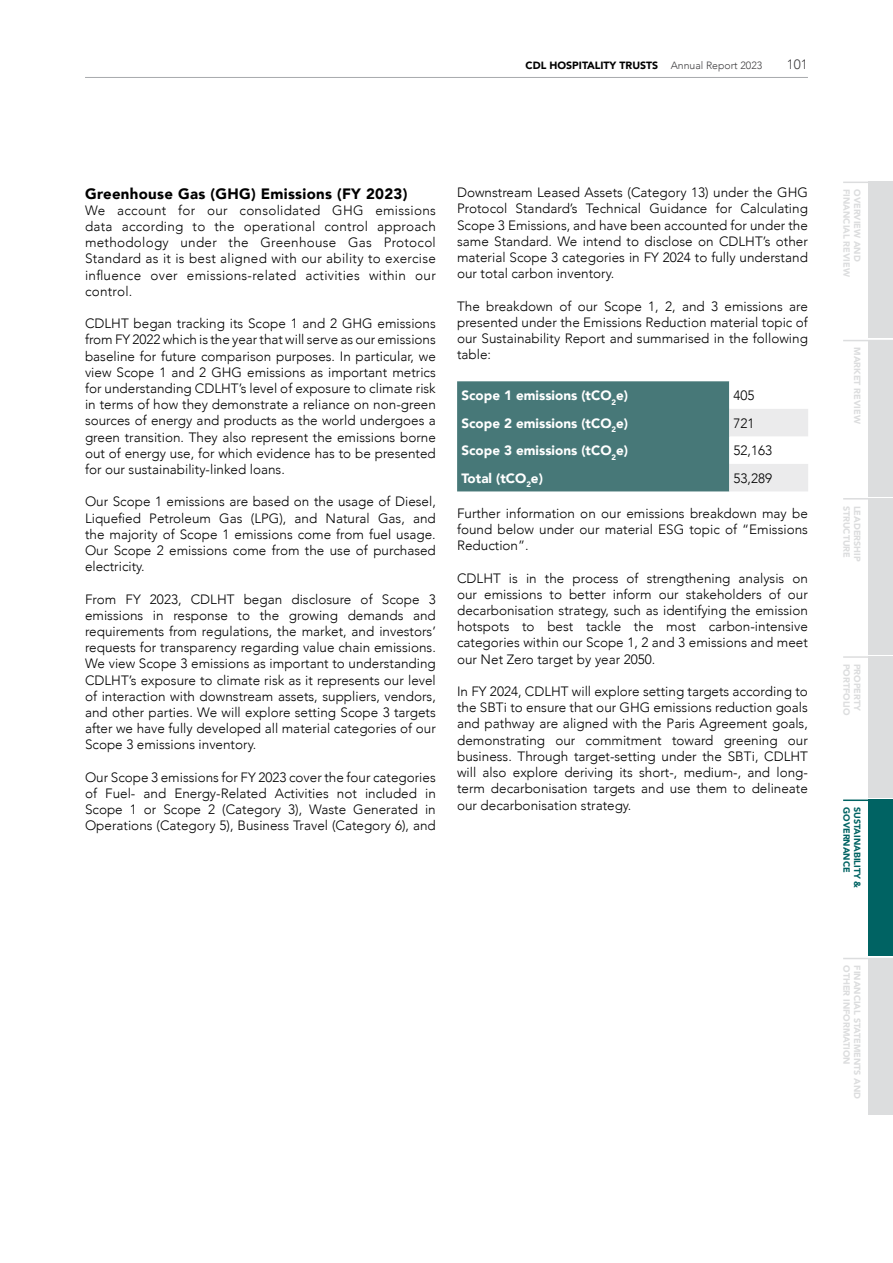
<style>
.page{position:relative;width:893px;height:1263px;background:#fff}
.page>*{position:absolute;margin:0;border:0;box-sizing:border-box;transform-origin:0 0}
.t1{font:900 15px "Avenir";letter-spacing:.02em;color:#000}
.t2{font:300 13.5px/16.2px "Avenir";color:#000;text-align:justify}
.t3{font:900 13.5px "Avenir";color:#fff}
.t4{font:300 13.5px "Avenir";color:#414042}
.t5{font:900 10.5px "Avenir";color:#000}
.t6{font:900 9px "Avenir";color:#dcddde}
.t7{font:900 9px "Avenir";color:#006363}
.s1{font-weight:300;color:#414042}
</style>
<div class="page">
<hr style="left:85px;top:77px;width:723px;height:1px;background:#a7a9ac">
<div style="left:868px;top:656px;width:25px;height:142px;background:#dcddde"></div>
<hr style="left:843px;top:656px;width:50px;height:2px;background:#dcddde">
<div style="left:868px;top:799px;width:25px;height:157px;background:#006363"></div>
<div style="left:868px;top:958px;width:25px;height:156px;background:#dcddde"></div>
<hr style="left:843px;top:799px;width:50px;height:2px;background:#006363">
<hr style="left:843px;top:958px;width:50px;height:1px;background:#dcddde">
<div style="left:868px;top:182px;width:25px;height:156px;background:#dcddde"></div>
<hr style="left:843px;top:182px;width:50px;height:1px;background:#dcddde">
<div style="left:868px;top:498px;width:25px;height:157px;background:#dcddde"></div>
<hr style="left:843px;top:498px;width:50px;height:1px;background:#dcddde">
<div style="left:868px;top:340px;width:25px;height:156px;background:#dcddde"></div>
<hr style="left:843px;top:340px;width:50px;height:1px;background:#dcddde">
<svg style="left:457px;top:381px;width:351px;height:110px;background:#6b9292"></svg>
<p class="t5" style="left:526px;top:56px;width:238px">CDL HOSPITALITY TRUSTS <span class="s1">Annual Report 2023</span></p>
<p class="t4" style="left:787px;top:56px;width:23px">101</p>
<p class="t1" style="left:85px;top:181px;width:324px">Greenhouse Gas (GHG) Emissions (FY 2023)</p>
<p class="t2" style="left:85px;top:202px;width:352px">We account for our consolidated GHG emissions data according to the operational control approach methodology under the Greenhouse Gas Protocol Standard as it is best aligned with our ability to exercise influence over emissions-related activities within our control.</p>
<p class="t2" style="left:85px;top:315px;width:352px">CDLHT began tracking its Scope 1 and 2 GHG emissions from FY 2022 which is the year that will serve as our emissions baseline for future comparison purposes. In particular, we view Scope 1 and 2 GHG emissions as important metrics for understanding CDLHT’s level of exposure to climate risk in terms of how they demonstrate a reliance on non-green sources of energy and products as the world undergoes a green transition. They also represent the emissions borne out of energy use, for which evidence has to be presented for our sustainability-linked loans.</p>
<p class="t2" style="left:85px;top:494px;width:352px">Our Scope 1 emissions are based on the usage of Diesel, Liquefied Petroleum Gas (LPG), and Natural Gas, and the majority of Scope 1 emissions come from fuel usage.<br>Our Scope 2 emissions come from the use of purchased electricity.</p>
<p class="t2" style="left:85px;top:591px;width:352px">From FY 2023, CDLHT began disclosure of Scope 3 emissions in response to the growing demands and requirements from regulations, the market, and investors’ requests for transparency regarding value chain emissions.<br>We view Scope 3 emissions as important to understanding CDLHT’s exposure to climate risk as it represents our level of interaction with downstream assets, suppliers, vendors, and other parties. We will explore setting Scope 3 targets after we have fully developed all material categories of our Scope 3 emissions inventory.</p>
<p class="t2" style="left:85px;top:769px;width:352px">Our Scope 3 emissions for FY 2023 cover the four categories of Fuel- and Energy-Related Activities not included in Scope 1 or Scope 2 (Category 3), Waste Generated in Operations (Category 5), Business Travel (Category 6), and</p>
<p class="t2" style="left:457px;top:184px;width:352px">Downstream Leased Assets (Category 13) under the GHG Protocol Standard’s Technical Guidance for Calculating Scope 3 Emissions, and have been accounted for under the same Standard. We intend to disclose on CDLHT’s other material Scope 3 categories in FY 2024 to fully understand our total carbon inventory.</p>
<p class="t2" style="left:457px;top:298px;width:352px">The breakdown of our Scope 1, 2, and 3 emissions are presented under the Emissions Reduction material topic of our Sustainability Report and summarised in the following table:</p>
<p class="t3" style="left:461px;top:384px;width:168px">Scope 1 emissions (tCO<sub>2</sub>e)</p>
<p class="t2" style="left:733px;top:388px;width:23px">405</p>
<p class="t3" style="left:461px;top:412px;width:168px">Scope 2 emissions (tCO<sub>2</sub>e)</p>
<p class="t2" style="left:733px;top:415px;width:23px">721</p>
<p class="t3" style="left:461px;top:439px;width:168px">Scope 3 emissions (tCO<sub>2</sub>e)</p>
<p class="t2" style="left:733px;top:443px;width:40px">52,163</p>
<p class="t3" style="left:461px;top:467px;width:83px">Total (tCO<sub>2</sub>e)</p>
<p class="t2" style="left:733px;top:470px;width:40px">53,289</p>
<p class="t2" style="left:457px;top:505px;width:352px">Further information on our emissions breakdown may be found below under our material ESG topic of “Emissions Reduction”.</p>
<p class="t2" style="left:457px;top:570px;width:352px">CDLHT is in the process of strengthening analysis on our emissions to better inform our stakeholders of our decarbonisation strategy, such as identifying the emission hotspots to best tackle the most carbon-intensive categories within our Scope 1, 2 and 3 emissions and meet our Net Zero target by year 2050.</p>
<p class="t2" style="left:457px;top:683px;width:352px">In FY 2024, CDLHT will explore setting targets according to the SBTi to ensure that our GHG emissions reduction goals and pathway are aligned with the Paris Agreement goals, demonstrating our commitment toward greening our business. Through target-setting under the SBTi, CDLHT will also explore deriving its short-, medium-, and long&shy;term decarbonisation targets and use them to delineate our decarbonisation strategy.</p>
<p class="t6" style="left:854px;top:189px;width:89px;rotate:90deg">FINANCIAL REVIEW</p>
<p class="t6" style="left:865px;top:189px;width:74px;rotate:90deg">OVERVIEW AND</p>
<p class="t6" style="left:865px;top:347px;width:78px;rotate:90deg">MARKET REVIEW</p>
<p class="t6" style="left:854px;top:505px;width:54px;rotate:90deg">STRUCTURE</p>
<p class="t6" style="left:865px;top:505px;width:57px;rotate:90deg">LEADERSHIP</p>
<p class="t6" style="left:854px;top:664px;width:53px;rotate:90deg">PORTFOLIO</p>
<p class="t6" style="left:865px;top:664px;width:49px;rotate:90deg">PROPERTY</p>
<p class="t7" style="left:854px;top:807px;width:67px;rotate:90deg">GOVERNANCE</p>
<p class="t7" style="left:865px;top:807px;width:83px;rotate:90deg">SUSTAINABILITY &amp;</p>
<p class="t6" style="left:854px;top:965px;width:101px;rotate:90deg">OTHER INFORMATION</p>
<p class="t6" style="left:865px;top:965px;width:135px;rotate:90deg">FINANCIAL STATEMENTS AND</p>
</div>
